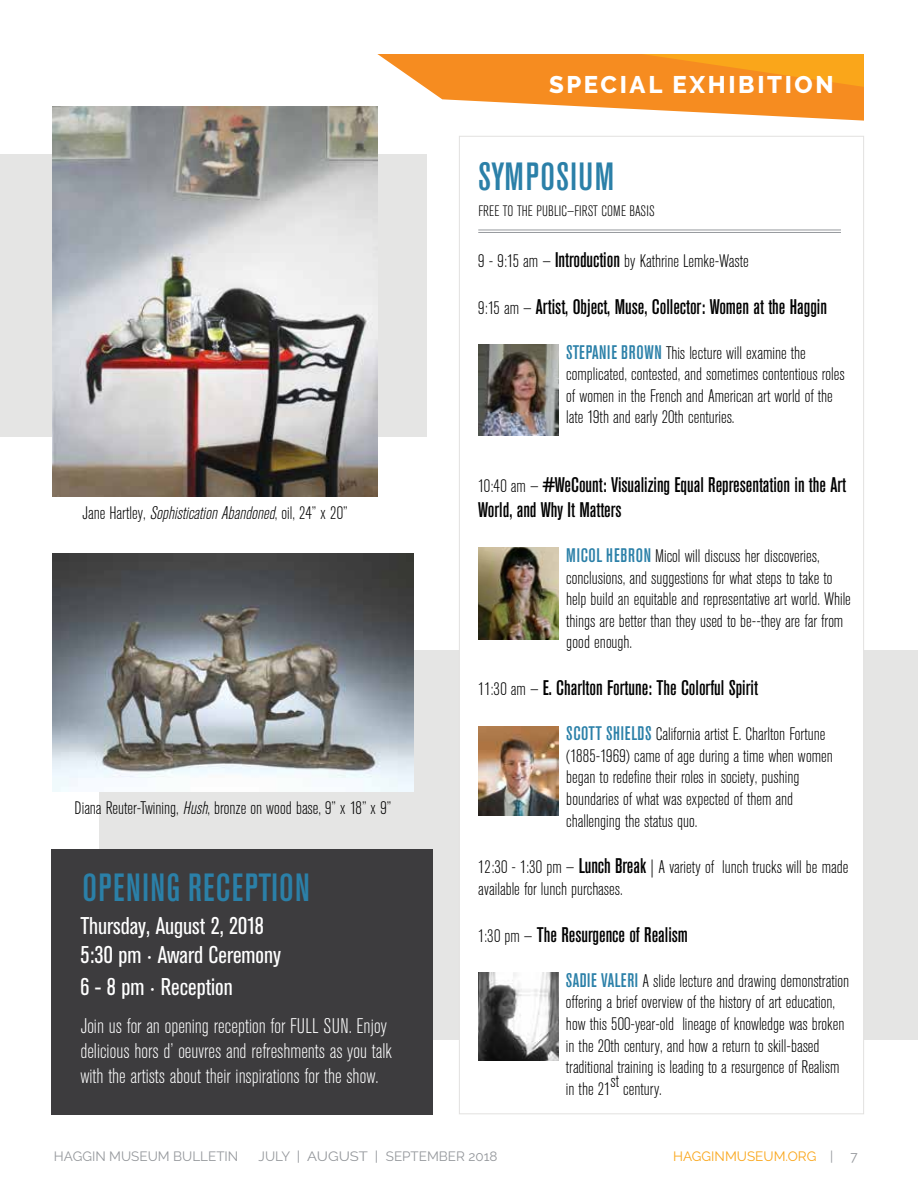
<style>
.page{position:relative;width:918px;height:1188px;background:#fff}
.page>*{position:absolute;margin:0;border:0;box-sizing:border-box;transform-origin:0 0}
.t1{font:500 condensed 39px "Akzidenz Grotesk BE";letter-spacing:.03em;color:#2b80a8}
.t2{font:condensed 24px/28.8px "Akzidenz Grotesk BE";color:#fff}
.t3{font:800 24px "Raleway";letter-spacing:.11em;color:#fff}
.t4{font:500 condensed 21px/25.2px "Akzidenz Grotesk BE";color:#000}
.t5{font:300 condensed 21px/25.2px "Akzidenz Grotesk BE";color:#fff}
.t6{font:300 condensed 18px/21.6px "Akzidenz Grotesk BE";color:#000}
.t7{font:300 condensed 15px "Akzidenz Grotesk BE";letter-spacing:.01em;color:#000}
.t8{font:13.5px "Raleway";color:#95989c}
.t9{font:13.5px "Raleway";color:#faa61a}
.s1{font-style:italic}
.s2{font-family:"Minion Pro";font-stretch:normal}
.s3{font-weight:500;font-size:21px}
.s4{font-weight:300;font-size:18px}
.s5{font-weight:500;font-size:19.5px;color:#2b80a8}
.s6{color:#95989c}
</style>
<div class="page">
<svg style="left:377px;top:54px;width:487px;height:67px"></svg>
<div style="left:99px;top:650px;width:819px;height:390px;background:#e5e5e4"></div>
<div style="left:0;top:155px;width:427px;height:282px;background:#e5e5e4"></div>
<img style="left:53px;top:107px;width:324px;height:390px">
<img style="left:52px;top:554px;width:361px;height:238px">
<div style="left:52px;top:849px;width:381px;height:266px;background:#3d3c3e"></div>
<div style="left:459px;top:136px;width:405px;height:978px;background:#fff;border:1px solid #e2e1e0"></div>
<hr style="left:478px;top:230px;width:363px;height:1px;background:#95989c">
<hr style="left:478px;top:232px;width:363px;height:1px;background:#95989c">
<img style="left:478px;top:344px;width:81px;height:91px">
<img style="left:478px;top:548px;width:81px;height:92px">
<img style="left:478px;top:726px;width:80px;height:89px">
<img style="left:478px;top:972px;width:81px;height:88px">
<h2 class="t3" style="left:549px;top:70px;width:286px">SPECIAL EXHIBITION</h2>
<h1 class="t1" style="left:478px;top:155px;width:138px">SYMPOSIUM</h1>
<p class="t7" style="left:479px;top:203px;width:178px">FREE TO THE PUBLIC—FIRST COME BASIS</p>
<p class="t6" style="left:82px;top:503px;width:267px">J a n e H a r t l e y , <span class="s1">SophisticationAbandoned</span>, o i l , 2 4 ” x 2 0 ”</p>
<p class="t6" style="left:75px;top:797px;width:318px">Diana Reuter-Twining, <span class="s1">Hush</span>, bronze on wood base, 9” x 18” x 9”</p>
<h1 class="t1" style="left:83px;top:866px;width:229px">OPENING RECEPTION</h1>
<h2 class="t2" style="left:80px;top:912px;width:202px">Thursday, August 2, 2018<br>5:30 pm <span class="s2">∙</span> Award Ceremony</h2>
<h2 class="t2" style="left:80px;top:973px;width:154px">6 - 8 pm <span class="s2">∙</span> Reception</h2>
<p class="t5" style="left:80px;top:1013px;width:313px">Join us for an opening reception for FULL SUN. Enjoy delicious hors d’ oeuvres and refreshments as you talk with the artists about their inspirations for the show.</p>
<p class="t6" style="left:478px;top:250px;width:272px">9 - 9:15 am — <span class="s3">Introduction</span> by Kathrine Lemke-Waste</p>
<p class="t4" style="left:478px;top:294px;width:350px"><span class="s4">9:15 am —</span> Artist, Object, Muse, Collector: Women at the Haggin</p>
<p class="t6" style="left:566px;top:342px;width:280px"><span class="s5">STEPANIE BROWN</span> This lecture will examine the complicated, contested, and sometimes contentious roles of women in the French and American art world of the late 19th and early 20th centuries.</p>
<p class="t4" style="left:478px;top:472px;width:369px"><span class="s4">10:40 am —</span> #WeCount: Visualizing Equal Representation in the Art<br>World, and Why It Matters</p>
<p class="t6" style="left:566px;top:546px;width:286px"><span class="s5">MICOL HEBRON</span> Micol will discuss her discoveries, conclusions, and suggestions for what steps to take to help build an equitable and representative art world. While things are better than they used to be--they are far from good enough.</p>
<p class="t4" style="left:478px;top:676px;width:281px"><span class="s4">11:30 am —</span> E. Charlton Fortune: The Colorful Spirit</p>
<p class="t6" style="left:566px;top:724px;width:268px"><span class="s5">SCOTT SHIELDS</span> California artist E. Charlton Fortune (1885-1969) came of age during a time when women began to redefine their roles in society, pushing boundaries of what was expected of them and challenging the status quo.</p>
<p class="t6" style="left:478px;top:857px;width:372px">12:30 - 1:30 pm — <span class="s3">Lunch Break</span> | A variety of lunch trucks will be made available for lunch purchases.</p>
<p class="t4" style="left:478px;top:922px;width:211px"><span class="s4">1:30 pm —</span> The Resurgence of Realism</p>
<p class="t6" style="left:566px;top:970px;width:285px"><span class="s5">SADIE VALERI</span> A slide lecture and drawing demonstration offering a brief overview of the history of art education, how this 500-year-old lineage of knowledge was broken in the 20th century, and how a return to skill-based traditional training is leading to a resurgence of Realism in the 21st century.</p>
<p class="t8" style="left:54px;top:1148px;width:186px">HAGGIN MUSEUM BULLETIN</p>
<p class="t8" style="left:259px;top:1148px;width:240px">JULY | AUGUST | SEPTEMBER 2018</p>
<p class="t9" style="left:673px;top:1148px;width:162px">HAGGINMUSEUM.ORG <span class="s6">|</span></p>
<p class="t8" style="left:850px;top:1148px;width:9px">7</p>
</div>
